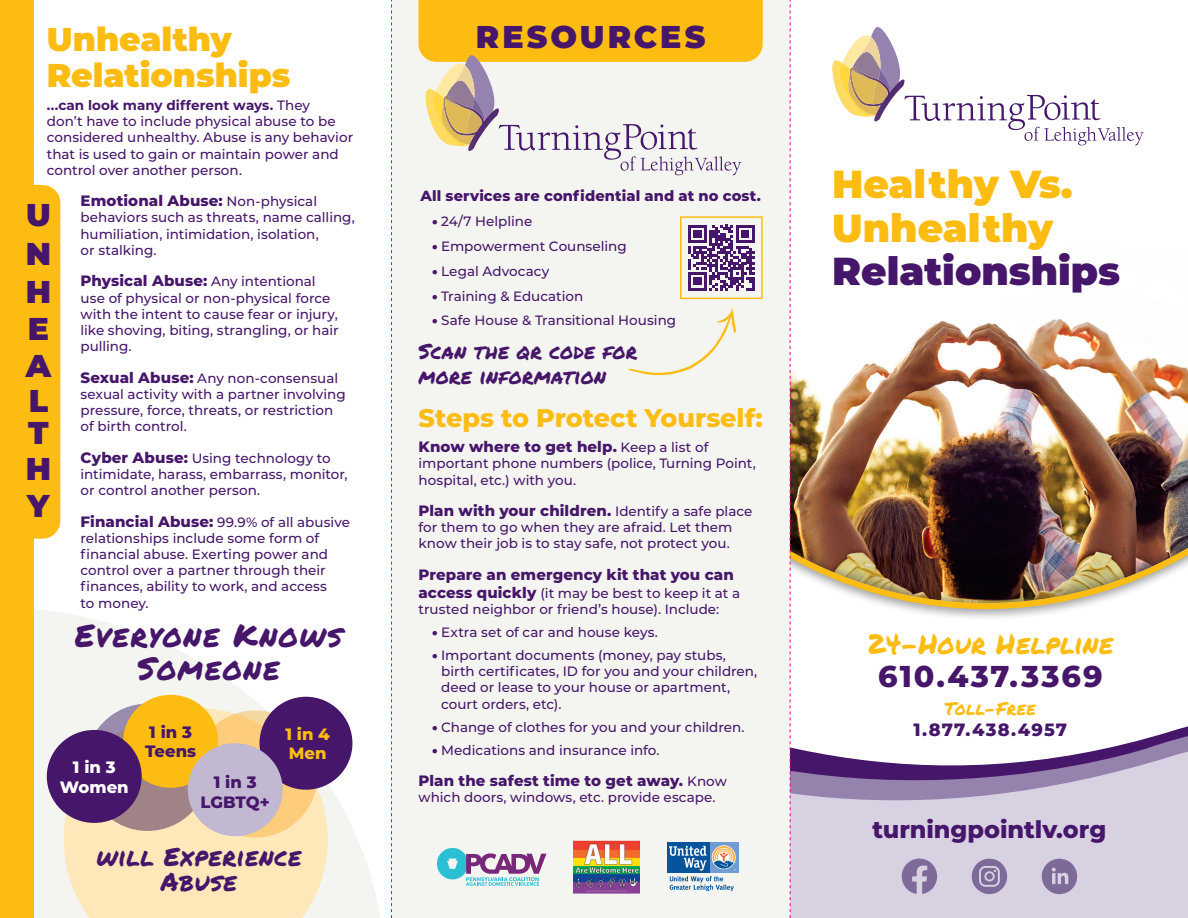
<style>
.page{position:relative;width:1188px;height:918px;background:#fff}
.page>*{position:absolute;margin:0;border:0;box-sizing:border-box;transform-origin:0 0}
.t1{font:900 39px/43.5px "Montserrat";color:#fdbc12}
.t2{font:900 33px/36px "Montserrat";color:#fdbc12}
.t3{font:31.5px/32.8px "Permanent Marker";letter-spacing:.035em;color:#46166a;text-align:center}
.t4{font:900 31.5px/37.2px "Montserrat";letter-spacing:.095em;color:#46166a;text-align:justify}
.t5{font:800 30.15px "Montserrat";letter-spacing:.065em;color:#46166a}
.t6{font:27.45px "Permanent Marker";letter-spacing:.01em;color:#fdbc12}
.t7{font:800 25.5px "Montserrat";color:#fdbc12}
.t8{font:25.5px/25.5px "Permanent Marker";letter-spacing:.03em;color:#46166a;text-align:center}
.t9{font:800 24px "Montserrat";letter-spacing:-.005em;color:#46166a}
.t10{font:21px/25.2px "Permanent Marker";letter-spacing:.01em;color:#46166a}
.t11{font:800 17.85px/20.5px "Montserrat";letter-spacing:.065em;color:#46166a;text-align:center}
.t12{font:800 16.5px "Montserrat";color:#46166a}
.t13{font:800 16.5px "Montserrat";color:#fff}
.t14{font:800 16.5px "Montserrat";color:#fdbc12}
.t15{font:800 15px "Montserrat";letter-spacing:.005em;color:#46166a}
.t16{font:800 14.7px "Montserrat";letter-spacing:.005em;color:#46166a}
.t17{font:500 13.5px/16.2px "Montserrat";color:#46166a}
.s1{font-weight:700}
.s2{font-weight:500;font-size:13.5px}
.s3{font-weight:800;font-size:15px}
.s4{font-weight:900}
.s5{color:#46166a}
.s6{font-family:"Permanent Marker";font-weight:400;color:#fdbc12}
</style>
<div class="page">
<div style="left:791px;top:851px;width:397px;height:67px;background:#d8d1e2"></div>
<img style="left:791px;top:319px;width:397px;height:290px">
<svg style="left:791px;top:726px;width:397px;height:121px;fill:#d8d1e2"></svg>
<svg style="left:33px;top:608px;width:347px;height:310px"></svg>
<div style="left:392px;top:0;width:398px;height:918px;background:#f4f5f0"></div>
<svg style="left:64px;top:708px;width:264px;height:210px;background:#fce9bf"></svg>
<div style="left:0;top:0;width:33px;height:918px;background:#fdbc12"></div>
<div style="left:6px;top:185px;width:54px;height:354px;background:#fdbc12;border-radius:18px"></div>
<svg style="left:437px;top:848px;width:109px;height:38px"></svg>
<img style="left:574px;top:841px;width:65px;height:52px">
<div style="left:709px;top:842px;width:29px;height:31px;background:#719cd1"></div>
<div style="left:667px;top:842px;width:42px;height:31px;background:#07549c"></div>
<svg style="left:669px;top:846px;width:67px;height:45px"></svg>
<svg style="left:85px;top:704px;width:125px;height:127px;background:#9f858c"></svg>
<svg style="left:193px;top:710px;width:125px;height:128px;background:#fbce81"></svg>
<div style="left:259px;top:697px;width:93px;height:93px;background:#46166a;border-radius:50%"></div>
<div style="left:123px;top:695px;width:95px;height:93px;background:#fdbc12;border-radius:50%"></div>
<div style="left:188px;top:743px;width:95px;height:93px;background:#c2b8d2;border-radius:50%"></div>
<div style="left:47px;top:730px;width:95px;height:93px;background:#46166a;border-radius:50%"></div>
<svg style="left:972px;top:859px;width:35px;height:35px"></svg>
<svg style="left:986px;top:873px;width:7px;height:7px"></svg>
<svg style="left:902px;top:859px;width:35px;height:35px"></svg>
<svg style="left:1042px;top:859px;width:35px;height:35px"></svg>
<svg style="left:832px;top:27px;width:312px;height:119px"></svg>
<svg style="left:418px;top:0;width:345px;height:176px"></svg>
<svg style="left:688px;top:225px;width:66px;height:66px"></svg>
<div style="left:680px;top:216px;width:83px;height:83px;border:2px solid #fdbc12"></div>
<svg style="left:628px;top:308px;width:108px;height:67px"></svg>
<svg style="left:391px;top:0;width:1px;height:918px"></svg>
<svg style="left:790px;top:0;width:1px;height:918px"></svg>
<p class="t2" style="left:47px;top:19px;width:245px">Unhealthy<br>Relationships</p>
<p class="t17" style="left:47px;top:96px;width:308px"><span class="s1">...can look many different ways.</span> They<br>don’t have to include physical abuse to be considered unhealthy. Abuse is any behavior that is used to gain or maintain power and control over another person.</p>
<p class="t15" style="left:81px;top:190px;width:238px">Emotional Abuse: <span class="s2">Non-physical</span></p>
<p class="t17" style="left:81px;top:209px;width:276px">behaviors such as threats, name calling, humiliation, intimidation, isolation,<br>or stalking.</p>
<p class="t15" style="left:81px;top:270px;width:237px">Physical Abuse: <span class="s2">Any intentional</span></p>
<p class="t17" style="left:81px;top:289px;width:260px">use of physical or non-physical force with the intent to cause fear or injury, like shoving, biting, strangling, or hair pulling.</p>
<p class="t17" style="left:81px;top:369px;width:267px"><span class="s3">Sexual Abuse:</span> Any non-consensual sexual activity with a partner involving pressure, force, threats, or restriction of birth control.</p>
<p class="t17" style="left:81px;top:449px;width:268px"><span class="s3">Cyber Abuse:</span> Using technology to intimidate, harass, embarrass, monitor, or control another person.</p>
<p class="t17" style="left:81px;top:513px;width:271px"><span class="s3">Financial Abuse:</span> 99.9% of all abusive relationships include some form of financial abuse. Exerting power and control over a partner through their finances, ability to work, and access<br>to money.</p>
<p class="t3" style="left:75px;top:618px;width:269px">Everyone Knows<br>Someone</p>
<h3 class="t4" style="left:26px;top:195px;width:27px">U N H E A L</h3>
<h3 class="t4" style="left:26px;top:412px;width:27px;line-height:36.8px">T H Y</h3>
<p class="t13" style="left:73px;top:755px;width:44px">1 in 3</p>
<p class="t13" style="left:60px;top:775px;width:70px">Women</p>
<p class="t12" style="left:149px;top:720px;width:44px">1 in 3</p>
<p class="t12" style="left:145px;top:739px;width:53px">Teens</p>
<p class="t12" style="left:214px;top:770px;width:44px">1 in 3</p>
<p class="t12" style="left:201px;top:790px;width:71px">LGBTQ+</p>
<p class="t14" style="left:285px;top:722px;width:46px">1 in 4</p>
<p class="t14" style="left:289px;top:741px;width:39px">Men</p>
<p class="t8" style="left:96px;top:843px;width:207px">will Experience<br>Abuse</p>
<p class="t4" style="left:476px;top:17px;width:231px">RESOURCES</p>
<p class="t16" style="left:420px;top:185px;width:342px">All services are confidential and at no cost.</p>
<p class="t17" style="left:432px;top:213px;width:102px"><span class="s4">•</span> 24/7 Helpline</p>
<p class="t17" style="left:432px;top:237px;width:196px"><span class="s4">•</span> Empowerment Counseling</p>
<p class="t17" style="left:432px;top:262px;width:119px"><span class="s4">•</span> Legal Advocacy</p>
<p class="t17" style="left:432px;top:287px;width:153px"><span class="s4">•</span> Training &amp; Education</p>
<p class="t17" style="left:432px;top:312px;width:246px"><span class="s4">•</span> Safe House &amp; Transitional Housing</p>
<p class="t10" style="left:418px;top:338px;width:220px">Scan the qr code for more information</p>
<p class="t7" style="left:418px;top:400px;width:346px">Steps to Protect Yourself:</p>
<p class="t15" style="left:418px;top:436px;width:291px">Know where to get help. <span class="s2">Keep a list of</span></p>
<p class="t17" style="left:418px;top:455px;width:339px">important phone numbers (police, Turning Point, hospital, etc.) with you.</p>
<p class="t15" style="left:418px;top:500px;width:335px">Plan with your children. <span class="s2">Identify a safe place</span></p>
<p class="t17" style="left:418px;top:519px;width:316px">for them to go when they are afraid. Let them know their job is to stay safe, not protect you.</p>
<p class="t15" style="left:418px;top:564px;width:317px">Prepare an emergency kit that you can</p>
<p class="t17" style="left:418px;top:585px;width:323px"><span class="s3">access quickly</span> (it may be best to keep it at a trusted neighbor or friend’s house). Include:</p>
<p class="t17" style="left:432px;top:624px;width:227px"><span class="s4">•</span> Extra set of car and house keys.</p>
<p class="t17" style="left:441px;top:647px;width:318px;text-indent:-9px"><span class="s4">•</span> Important documents (money, pay stubs, birth certificates, ID for you and your children, deed or lease to your house or apartment, court orders, etc).</p>
<p class="t17" style="left:432px;top:718px;width:314px"><span class="s4">•</span> Change of clothes for you and your children.</p>
<p class="t17" style="left:432px;top:741px;width:229px"><span class="s4">•</span> Medications and insurance info.</p>
<p class="t15" style="left:418px;top:770px;width:310px">Plan the safest time to get away. <span class="s2">Know</span></p>
<p class="t17" style="left:418px;top:789px;width:299px">which doors, windows, etc. provide escape.</p>
<p class="t1" style="left:832px;top:160px;width:290px">Healthy Vs.<br>Unhealthy<br><span class="s5">Relationships</span></p>
<p class="t6" style="left:867px;top:623px;width:248px">24-Hour Helpline</p>
<p class="t5" style="left:878px;top:654px;width:226px">610.437.3369</p>
<p class="t11" style="left:914px;top:698px;width:155px"><span class="s6">Toll-Free<br></span>1.877.438.4957</p>
<p class="t9" style="left:872px;top:812px;width:235px">turningpointlv.org</p>
</div>
